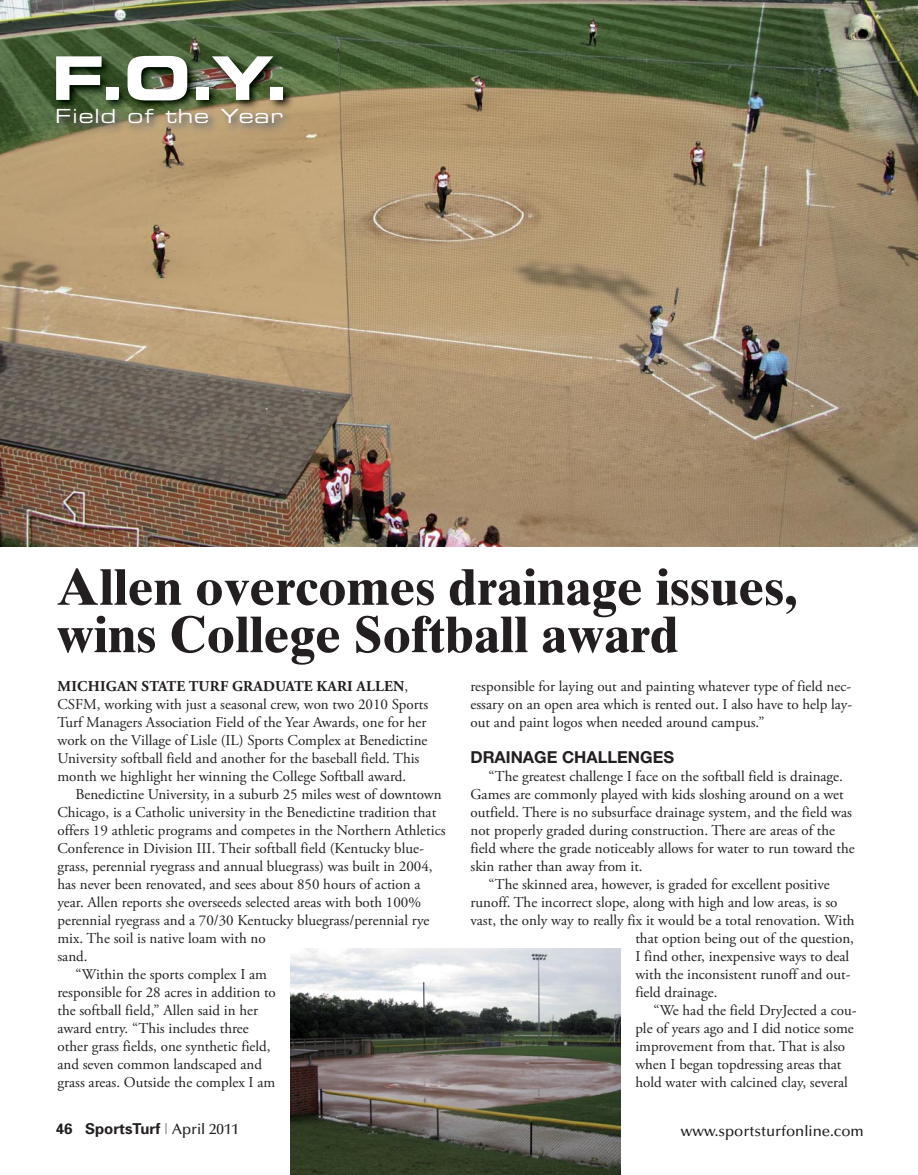
<style>
.page{position:relative;width:918px;height:1175px;background:#fff}
.page>*{position:absolute;margin:0;border:0;box-sizing:border-box;transform-origin:0 0}
.t1{font:60.15px "Eurostile Bold Extended Two";color:#fff}
.t2{font:700 51.45px/47.4px "Times Ten";color:#231f20}
.t3{font:19.5px "Eurostile Extended Two";letter-spacing:.05em;color:#fff}
.t4{font:700 16.5px "Helvetica Neue";color:#231f20}
.t5{font:15px/18px "Adobe Garamond Pro";color:#231f20;text-align:justify}
.t6{font:700 15px "Adobe Garamond Pro";letter-spacing:.015em;color:#231f20}
.t7{font:500 15px "Optima";color:#231f20}
.t8{font:700 15px "Univers";color:#231f20}
.s1{font-weight:400}
.s2{font-weight:100;font-stretch:ultra-condensed}
.s3{font-family:"Optima";font-weight:500}
</style>
<div class="page">
<img style="left:0;top:0;width:918px;height:547px">
<img style="left:14px;top:38px;width:327px;height:102px">
<img style="left:46px;top:99px;width:281px;height:60px">
<img style="left:56px;top:99px;width:46px;height:1px">
<img style="left:106px;top:99px;width:81px;height:1px">
<svg style="left:196px;top:99px;width:13px;height:1px"></svg>
<img style="left:212px;top:99px;width:58px;height:1px">
<svg style="left:270px;top:99px;width:13px;height:1px"></svg>
<img style="left:291px;top:948px;width:329px;height:226px">
<p class="t1" style="left:52px;top:56px;width:241px">F.O.Y.</p>
<p class="t3" style="left:55px;top:108px;width:229px">Field of the Year</p>
<p class="t2" style="left:56px;top:568px;width:742px">Allen overcomes drainage issues, wins College Softball award</p>
<p class="t6" style="left:58px;top:676px;width:352px">MICHIGAN STATE TURF GRADUATE KARI ALLEN<span class="s1">,</span></p>
<p class="t5" style="left:57px;top:696px;width:372px">CSFM, working with just a seasonal crew, won two 2010 Sports</p>
<p class="t5" style="left:57px;top:714px;width:371px">Turf Managers Association Field of the Year Awards, one for her</p>
<p class="t5" style="left:57px;top:732px;width:372px">work on the Village of Lisle (IL) Sports Complex at Benedictine</p>
<p class="t5" style="left:57px;top:750px;width:363px">University softball field and another for the baseball field. This</p>
<p class="t5" style="left:57px;top:768px;width:350px">month we highlight her winning the College Softball award.</p>
<p class="t5" style="left:75px;top:786px;width:368px">Benedictine University, in a suburb 25 miles west of downtown</p>
<p class="t5" style="left:57px;top:804px;width:380px">Chicago, is a Catholic university in the Benedictine tradition that</p>
<p class="t5" style="left:57px;top:822px;width:390px">offers 19 athletic programs and competes in the Northern Athletics</p>
<p class="t5" style="left:57px;top:840px;width:368px">Conference in Division III. Their softball field (Kentucky blue-</p>
<p class="t5" style="left:57px;top:858px;width:377px">grass, perennial ryegrass and annual bluegrass) was built in 2004,</p>
<p class="t5" style="left:57px;top:876px;width:365px">has never been renovated, and sees about 850 hours of action a</p>
<p class="t5" style="left:57px;top:894px;width:365px">year. Allen reports she overseeds selected areas with both 100%</p>
<p class="t5" style="left:57px;top:912px;width:373px">perennial ryegrass and a 70/30 Kentucky bluegrass/perennial rye</p>
<p class="t5" style="left:57px;top:930px;width:210px">mix. The soil is native loam with no</p>
<p class="t5" style="left:57px;top:948px;width:32px">sand.</p>
<p class="t5" style="left:75px;top:966px;width:193px">“Within the sports complex I am</p>
<p class="t5" style="left:57px;top:984px;width:220px">responsible for 28 acres in addition to</p>
<p class="t5" style="left:57px;top:1002px;width:202px">the softball field,” Allen said in her</p>
<p class="t5" style="left:57px;top:1020px;width:193px">award entry. “This includes three</p>
<p class="t5" style="left:57px;top:1038px;width:215px">other grass fields, one synthetic field,</p>
<p class="t5" style="left:57px;top:1056px;width:206px">and seven common landscaped and</p>
<p class="t5" style="left:57px;top:1074px;width:219px">grass areas. Outside the complex I am</p>
<p class="t5" style="left:470px;top:678px;width:383px">responsible for laying out and painting whatever type of field nec&shy;essary on an open area which is rented out. I also have to help lay&shy;out and paint logos when needed around campus.”</p>
<p class="t4" style="left:470px;top:750px;width:205px">DRAINAGE CHALLENGES</p>
<p class="t5" style="left:488px;top:768px;width:356px">“The greatest challenge I face on the softball field is drainage.</p>
<p class="t5" style="left:470px;top:786px;width:375px">Games are commonly played with kids sloshing around on a wet</p>
<p class="t5" style="left:470px;top:804px;width:383px">outfield. There is no subsurface drainage system, and the field was</p>
<p class="t5" style="left:470px;top:822px;width:366px">not properly graded during construction. There are areas of the</p>
<p class="t5" style="left:470px;top:840px;width:386px">field where the grade noticeably allows for water to run toward the</p>
<p class="t5" style="left:470px;top:858px;width:174px">skin rather than away from it.</p>
<p class="t5" style="left:488px;top:876px;width:343px">“The skinned area, however, is graded for excellent positive</p>
<p class="t5" style="left:470px;top:894px;width:369px">runoff. The incorrect slope, along with high and low areas, is so</p>
<p class="t5" style="left:470px;top:912px;width:386px">vast, the only way to really fix it would be a total renovation. With</p>
<p class="t5" style="left:635px;top:930px;width:220px">that option being out of the question,</p>
<p class="t5" style="left:635px;top:948px;width:215px">I find other, inexpensive ways to deal</p>
<p class="t5" style="left:635px;top:966px;width:217px">with the inconsistent runoff and out-</p>
<p class="t5" style="left:635px;top:984px;width:84px">field drainage.</p>
<p class="t5" style="left:653px;top:1002px;width:205px">“We had the field DryJected a cou-</p>
<p class="t5" style="left:635px;top:1020px;width:220px">ple of years ago and I did notice some</p>
<p class="t5" style="left:635px;top:1038px;width:211px">improvement from that. That is also</p>
<p class="t5" style="left:635px;top:1056px;width:208px">when I began topdressing areas that</p>
<p class="t5" style="left:635px;top:1074px;width:214px">hold water with calcined clay, several</p>
<p class="t8" style="left:56px;top:1123px;width:185px">46 SportsTurf <span class="s2">|</span> <span class="s3">April 2011</span></p>
<p class="t7" style="left:681px;top:1124px;width:184px">www.sportsturfonline.com</p>
</div>
